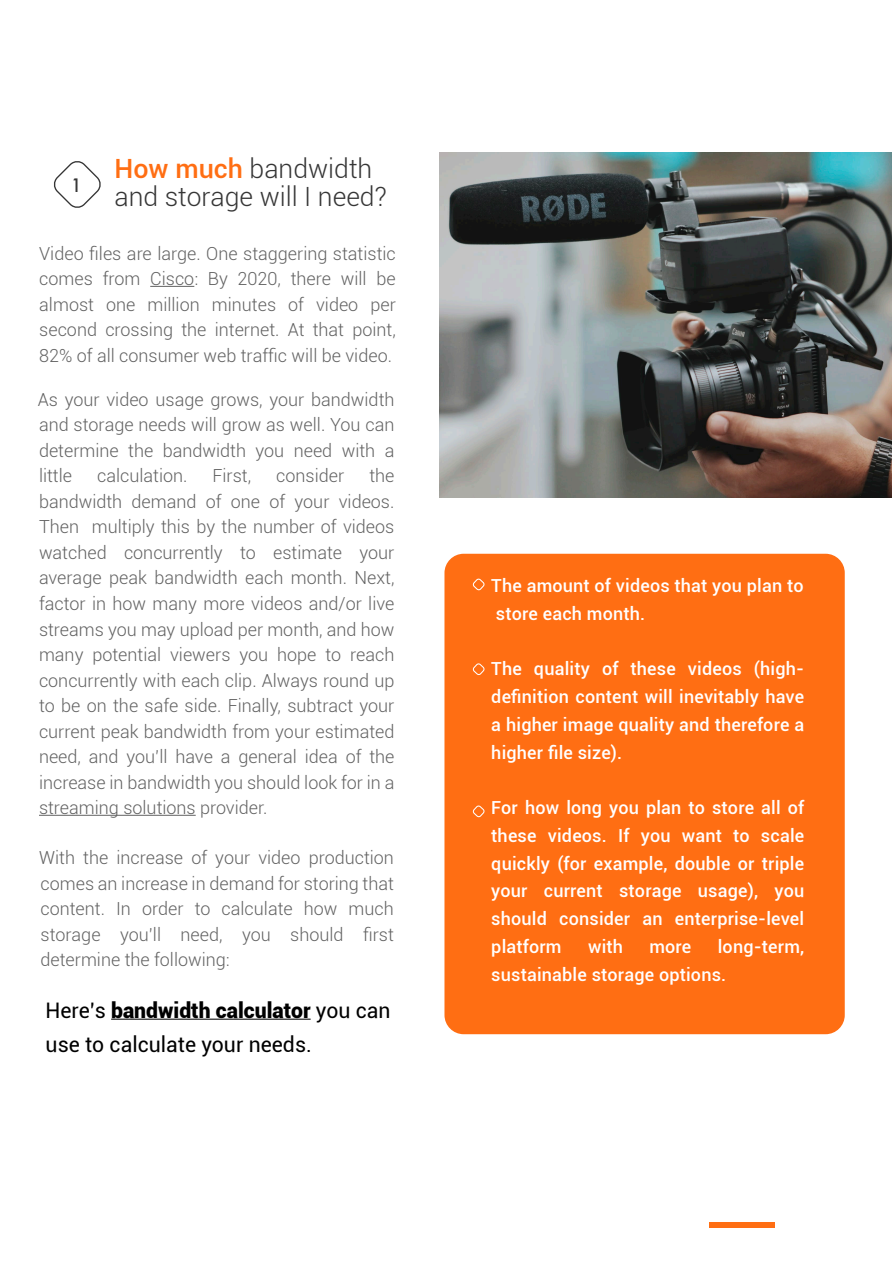
<style>
.page{position:relative;width:893px;height:1263px;background:#fff}
.page>*{position:absolute;margin:0;border:0;box-sizing:border-box;transform-origin:0 0}
.t1{font:300 26.55px/28.5px "Roboto";color:#363636}
.t2{font:21.45px/33.9px "Roboto";color:#000}
.t3{font:300 18px/25.5px "Roboto";color:#626262;text-align:justify}
.t4{font:500 18px/27.8px "Roboto";letter-spacing:.01em;color:#fff}
.t5{font:500 18px "Futura";color:#363636;scale:.93 1}
.t6{font:300 8.4px "Roboto";color:#000}
.t7{font:300 7.65px "Roboto";color:#000}
.s1{font-weight:500;color:#ff6e13}
.s2{font-weight:900}
</style>
<div class="page">
<div style="left:444px;top:554px;width:401px;height:480px;background:#ff6e13;border-radius:19px"></div>
<div style="left:709px;top:1222px;width:66px;height:6px;background:#ff6e13"></div>
<hr style="left:39px;top:815px;width:157px;height:1px;background:#626262">
<hr style="left:150px;top:286px;width:44px;height:1px;background:#626262">
<hr style="left:111px;top:1019px;width:200px;height:1px;background:#000">
<svg style="left:54px;top:161px;width:47px;height:47px"></svg>
<svg style="left:472px;top:578px;width:13px;height:13px"></svg>
<svg style="left:472px;top:663px;width:13px;height:12px"></svg>
<svg style="left:472px;top:805px;width:13px;height:13px"></svg>
<img style="left:439px;top:153px;width:453px;height:344px">
<hr style="left:144px;top:280px;width:61px;height:1px;background:#000">
<hr style="left:39px;top:812px;width:158px;height:1px;background:#000">
<hr style="left:111px;top:1015px;width:202px;height:1px;background:#000">
<p class="t5" style="left:71px;top:173px;width:13px">1</p>
<h1 class="t1" style="left:115px;top:153px;width:274px"><span class="s1">How much</span> bandwidth and storage will I need?</h1>
<p class="t3" style="left:39px;top:240px;width:358px">Video files are large. One staggering statistic comes from Cisco: By 2020, there will be almost one million minutes of video per second crossing the internet. At that point, 82% of all consumer web traffic will be video.</p>
<p class="t3" style="left:38px;top:386px;width:358px">As your video usage grows, your bandwidth and storage needs will grow as well. You can determine the bandwidth you need with a little</p>
<p class="t3" style="left:39px;top:463px;width:357px;text-indent:330px">the bandwidth demand of one of your videos.<br>Then multiply this by the number of videos watched concurrently to estimate your average peak bandwidth each month. Next, factor in how many more videos and/or live streams you may upload per month, and how many potential viewers you hope to reach concurrently with each clip. Always round up to be on the safe side. Finally, subtract your current peak bandwidth from your estimated need, and you’ll have a general idea of the increase in bandwidth you should look for in a streaming solutions provider.</p>
<p class="t3" style="left:97px;top:463px;width:92px">calculation.</p>
<p class="t3" style="left:213px;top:463px;width:40px">First,</p>
<p class="t3" style="left:276px;top:463px;width:70px">consider</p>
<p class="t7" style="left:39px;top:803px;width:160px">https://www.dacast.com/streaming-solutions/</p>
<p class="t3" style="left:39px;top:844px;width:356px">With the increase of your video production comes an increase in demand for storing that content. In order to calculate how much storage you’ll need, you should first determine the following:</p>
<p class="t2" style="left:46px;top:992px;width:346px">Here’s <span class="s2">bandwidth calculator</span> you can use to calculate your needs.</p>
<p class="t6" style="left:111px;top:1005px;width:203px">https://www.dacast.com/live-streaming-pricing-plans/</p>
<p class="t4" style="left:491px;top:571px;width:314px">The amount of videos that you plan to store each month.</p>
<p class="t4" style="left:491px;top:654px;width:314px;text-align:justify">The quality of these videos (high&shy;definition content will inevitably have a higher image quality and therefore a higher file size).</p>
<p class="t4" style="left:491px;top:793px;width:314px;text-align:justify">For how long you plan to store all of these videos. If you want to scale quickly (for example, double or triple your current storage usage), you should consider an enterprise-level platform</p>
<p class="t4" style="left:491px;top:932px;width:314px;text-indent:226px">long-term, sustainable storage options.</p>
<p class="t4" style="left:588px;top:932px;width:36px">with</p>
<p class="t4" style="left:649px;top:932px;width:43px">more</p>
</div>
